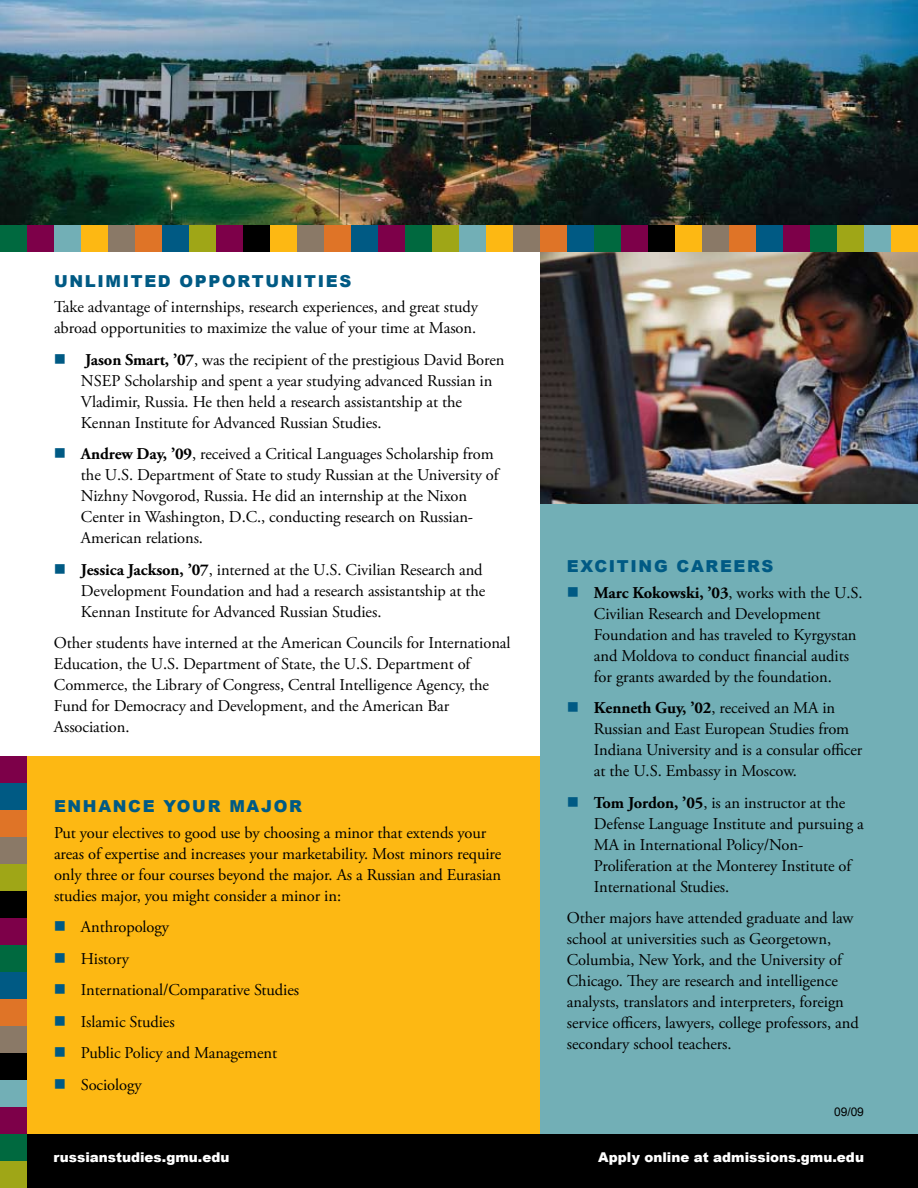
<style>
.page{position:relative;width:918px;height:1188px;background:#fff}
.page>*{position:absolute;margin:0;border:0;box-sizing:border-box;transform-origin:0 0}
.t1{font:16.5px/21px "Adobe Garamond Pro";letter-spacing:-.005em;color:#000}
.t2{font:900 16.5px "Arial";letter-spacing:.1em;color:#005a84}
.t3{font:900 13.5px "Arial";color:#fff}
.t4{font:12px "Arial";color:#000}
.s1{font-weight:700}
</style>
<div class="page">
<div style="left:0;top:225px;width:27px;height:27px;background:#00693f"></div>
<div style="left:27px;top:225px;width:27px;height:27px;background:#7d0049"></div>
<div style="left:54px;top:225px;width:27px;height:27px;background:#72afb6"></div>
<div style="left:81px;top:225px;width:27px;height:27px;background:#fdb813"></div>
<div style="left:108px;top:225px;width:27px;height:27px;background:#8a7967"></div>
<div style="left:135px;top:225px;width:27px;height:27px;background:#df7427"></div>
<div style="left:162px;top:225px;width:27px;height:27px;background:#005a84"></div>
<div style="left:189px;top:225px;width:27px;height:27px;background:#9fa617"></div>
<div style="left:216px;top:225px;width:27px;height:27px;background:#7d0049"></div>
<div style="left:243px;top:225px;width:27px;height:27px;background:#000"></div>
<div style="left:270px;top:225px;width:27px;height:27px;background:#fdb813"></div>
<div style="left:297px;top:225px;width:27px;height:27px;background:#8a7967"></div>
<div style="left:324px;top:225px;width:27px;height:27px;background:#df7427"></div>
<div style="left:351px;top:225px;width:27px;height:27px;background:#005a84"></div>
<div style="left:378px;top:225px;width:27px;height:27px;background:#7d0049"></div>
<div style="left:405px;top:225px;width:27px;height:27px;background:#00693f"></div>
<div style="left:432px;top:225px;width:27px;height:27px;background:#9fa617"></div>
<div style="left:459px;top:225px;width:27px;height:27px;background:#72afb6"></div>
<div style="left:486px;top:225px;width:27px;height:27px;background:#fdb813"></div>
<div style="left:513px;top:225px;width:27px;height:27px;background:#8a7967"></div>
<div style="left:540px;top:225px;width:27px;height:27px;background:#df7427"></div>
<div style="left:567px;top:225px;width:27px;height:27px;background:#005a84"></div>
<div style="left:594px;top:225px;width:27px;height:27px;background:#00693f"></div>
<div style="left:621px;top:225px;width:27px;height:27px;background:#7d0049"></div>
<div style="left:648px;top:225px;width:27px;height:27px;background:#000"></div>
<div style="left:675px;top:225px;width:27px;height:27px;background:#fdb813"></div>
<div style="left:702px;top:225px;width:27px;height:27px;background:#8a7967"></div>
<div style="left:729px;top:225px;width:27px;height:27px;background:#df7427"></div>
<div style="left:756px;top:225px;width:27px;height:27px;background:#005a84"></div>
<div style="left:783px;top:225px;width:27px;height:27px;background:#7d0049"></div>
<div style="left:810px;top:225px;width:27px;height:27px;background:#00693f"></div>
<div style="left:837px;top:225px;width:27px;height:27px;background:#9fa617"></div>
<div style="left:864px;top:225px;width:27px;height:27px;background:#72afb6"></div>
<div style="left:891px;top:225px;width:27px;height:27px;background:#fdb813"></div>
<div style="left:540px;top:252px;width:378px;height:882px;background:#72afb6"></div>
<div style="left:0;top:1134px;width:918px;height:54px;background:#000"></div>
<div style="left:0;top:756px;width:540px;height:378px;background:#fdb813"></div>
<div style="left:0;top:1134px;width:27px;height:27px;background:#00693f"></div>
<div style="left:0;top:1161px;width:27px;height:27px;background:#9fa617"></div>
<div style="left:0;top:1107px;width:27px;height:27px;background:#7d0049"></div>
<div style="left:0;top:1080px;width:27px;height:27px;background:#72afb6"></div>
<div style="left:0;top:1053px;width:27px;height:27px;background:#000"></div>
<div style="left:0;top:1026px;width:27px;height:27px;background:#8a7967"></div>
<div style="left:0;top:999px;width:27px;height:27px;background:#df7427"></div>
<div style="left:0;top:972px;width:27px;height:27px;background:#005a84"></div>
<div style="left:0;top:945px;width:27px;height:27px;background:#00693f"></div>
<div style="left:0;top:918px;width:27px;height:27px;background:#7d0049"></div>
<div style="left:0;top:891px;width:27px;height:27px;background:#000"></div>
<div style="left:0;top:864px;width:27px;height:27px;background:#9fa617"></div>
<div style="left:0;top:837px;width:27px;height:27px;background:#8a7967"></div>
<div style="left:0;top:810px;width:27px;height:27px;background:#df7427"></div>
<div style="left:0;top:783px;width:27px;height:27px;background:#005a84"></div>
<div style="left:0;top:756px;width:27px;height:27px;background:#7d0049"></div>
<img style="left:0;top:0;width:918px;height:225px">
<img style="left:540px;top:252px;width:378px;height:252px">
<p class="t2" style="left:54px;top:269px;width:297px">Un limited Opportun ities</p>
<p class="t1" style="left:54px;top:297px;width:426px">Take advantage of internships, research experiences, and great study abroad opportunities to maximize the value of your time at Mason.</p>
<p class="t1" style="left:81px;top:349px;width:425px"><span class="s1">Jason Smart, ’07</span>, was the recipient of the prestigious David Boren NSEP Scholarship and spent a year studying advanced Russian in Vladimir, Russia. He then held a research assistantship at the Kennan Institute for Advanced Russian Studies.</p>
<p class="t1" style="left:81px;top:444px;width:419px"><span class="s1">Andrew Day, ’09</span>, received a Critical Languages Scholarship from the U.S. Department of State to study Russian at the University of Nizhny Novgorod, Russia. He did an internship at the Nixon Center in Washington, D.C., conducting research on Russian-American relations.</p>
<p class="t1" style="left:81px;top:559px;width:406px"><span class="s1">Jessica Jackson, ’07</span>, interned at the U.S. Civilian Research and<br>Development Foundation and had a research assistantship at the<br>Kennan Institute for Advanced Russian Studies.</p>
<p class="t1" style="left:54px;top:633px;width:458px">Other students have interned at the American Councils for International Education, the U.S. Department of State, the U.S. Department of Commerce, the Library of Congress, Central Intelligence Agency, the Fund for Democracy and Development, and the American Bar Association.</p>
<p class="t2" style="left:54px;top:794px;width:16px">Enhanc</p>
<p class="t2" style="left:143px;top:794px;width:36px">e you</p>
<p class="t2" style="left:208px;top:794px;width:96px">r major</p>
<p class="t1" style="left:54px;top:823px;width:449px">Put your electives to good use by choosing a minor that extends your areas of expertise and increases your marketability. Most minors require only three or four courses beyond the major. As a Russian and Eurasian studies major, you might consider a minor in:</p>
<p class="t1" style="left:81px;top:912px;width:220px;line-height:31.5px">Anthropology<br>History<br>International/Comparative Studies<br>Islamic Studies<br>Public Policy and Management<br>Sociology</p>
<p class="t2" style="left:567px;top:554px;width:206px">Exciting Careers</p>
<p class="t1" style="left:594px;top:583px;width:270px"><span class="s1">Marc Kokowski, ’03</span>, works with the U.S.<br>Civilian Research and Development Foundation and has traveled to Kyrgystan and Moldova to conduct financial audits for grants awarded by the foundation.</p>
<p class="t1" style="left:594px;top:698px;width:270px"><span class="s1">Kenneth Guy, ’02</span>, received an MA in Russian and East European Studies from Indiana University and is a consular officer at the U.S. Embassy in Moscow.</p>
<p class="t1" style="left:594px;top:793px;width:271px"><span class="s1">Tom Jordon, ’05</span>, is an instructor at the Defense Language Institute and pursuing a MA in International Policy/Non-Proliferation at the Monterey Institute of International Studies.</p>
<p class="t1" style="left:567px;top:908px;width:293px">Other majors have attended graduate and law school at universities such as Georgetown, Columbia, New York, and the University of Chicago. They are research and intelligence analysts, translators and interpreters, foreign service officers, lawyers, college professors, and secondary school teachers.</p>
<p class="t4" style="left:834px;top:1104px;width:31px">09/09</p>
<p class="t3" style="left:53px;top:1147px;width:177px">russianstudies.gmu.edu</p>
<p class="t3" style="left:598px;top:1147px;width:267px">Apply online at admissions.gmu.edu</p>
</div>
